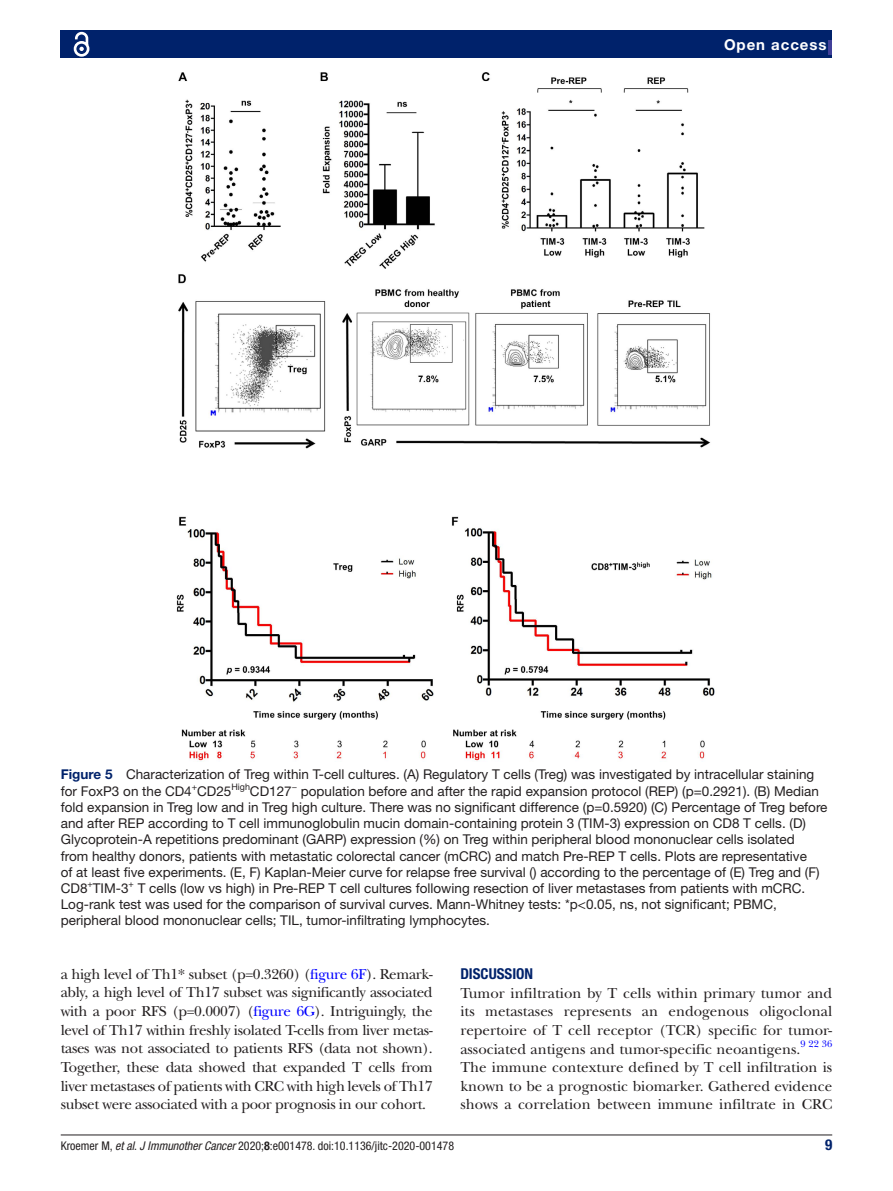
<style>
.page{position:relative;width:893px;height:1191px;background:#fff}
.page>*{position:absolute;margin:0;border:0;box-sizing:border-box;transform-origin:0 0}
.t1{font:15px/18.6px "New Baskerville";letter-spacing:-.01em;color:#231f20;text-align:justify}
.t2{font:700 condensed 15px "Helvetica Neue LT Std";color:#00226b}
.t3{font:700 15px "Helvetica Neue LT Std";letter-spacing:.065em;color:#fff}
.t4{font:13.5px/16.2px "Helvetica Neue LT Std";color:#231f20}
.t5{font:condensed 12px "Helvetica Neue LT Std";color:#231f20}
.t6{font:9px "Helvetica Neue LT Std";color:#231f20}
.s1{font-weight:700;color:#00226b}
.s2{color:#00f}
.s3{font-style:italic}
.s4{font-weight:700}
</style>
<div class="page">
<hr style="left:61px;top:1134px;width:771px;height:1px;background:#231f20">
<div style="left:61px;top:31px;width:771px;height:27px;background:#00226b"></div>
<hr style="left:828px;top:40px;width:4px;height:15px;background:#414099">
<svg style="left:73px;top:31px;width:17px;height:26px"></svg>
<img style="left:176px;top:73px;width:539px;height:688px">
<p class="t3" style="left:724px;top:35px;width:104px">Open access</p>
<p class="t4" style="left:61px;top:766px;width:755px"><span class="s1">Figure 5</span> Characterization of Treg within T-cell cultures. (A) Regulatory T cells (Treg) was investigated by intracellular staining for FoxP3 on the CD4<sup>+</sup>CD25</p>
<p class="t6" style="left:231px;top:781px;width:20px">High</p>
<p class="t4" style="left:250px;top:782px;width:43px">CD127</p>
<p class="t6" style="left:292px;top:781px;width:7px">−</p>
<p class="t4" style="left:61px;top:782px;width:768px;text-indent:240px">population before and after the rapid expansion protocol (REP) (p=0.2921). (B) Median fold expansion in Treg low and in Treg high culture. There was no significant difference (p=0.5920) (C) Percentage of Treg before and after REP according to T cell immunoglobulin mucin domain-containing protein 3 (TIM-3) expression on CD8 T cells. (D)<br>Glycoprotein-A repetitions predominant (GARP) expression (%) on Treg within peripheral blood mononuclear cells isolated<br>from healthy donors, patients with metastatic colorectal cancer (mCRC) and match Pre-REP T cells. Plots are representative<br>of at least five experiments. (E, F) Kaplan-Meier curve for relapse free survival () according to the percentage of (E) Treg and (F)<br>CD8<sup>+</sup>TIM-3<sup>+</sup> T cells (low vs high) in Pre-REP T cell cultures following resection of liver metastases from patients with mCRC.<br>Log-rank test was used for the comparison of survival curves. Mann-Whitney tests: *p&lt;0.05, ns, not significant; PBMC, peripheral blood mononuclear cells; TIL, tumor-infiltrating lymphocytes.</p>
<p class="t1" style="left:61px;top:964px;width:373px">a high level of Th1* subset (p=0.3260) (<span class="s2">figure 6F</span>). Remark&shy;ably, a high level of Th17 subset was significantly associated with a poor RFS (p=0.0007) (<span class="s2">figure 6G</span>). Intriguingly, the level of Th17 within freshly isolated T-cells from liver metas&shy;tases was not associated to patients RFS (data not shown).<br>Together, these data showed that expanded T cells from liver metastases of patients with CRC with high levels of Th17 subset were associated with a poor prognosis in our cohort.</p>
<p class="t2" style="left:460px;top:964px;width:74px">DISCUSSION</p>
<p class="t1" style="left:460px;top:983px;width:373px">Tumor infiltration by T cells within primary tumor and its metastases represents an endogenous oligoclonal repertoire of T cell receptor (TCR) specific for tumor&shy;associated antigens and tumor-specific neoantigens.<sup>9</sup> <sup>22</sup> <sup>36<br></sup>The immune contexture defined by T cell infiltration is known to be a prognostic biomarker. Gathered evidence shows a correlation between immune infiltrate in CRC</p>
<p class="t5" style="left:61px;top:1138px;width:395px">Kroemer M, <span class="s3">et al</span>. <span class="s3">J Immunother Cancer</span> 2020;<span class="s4">8</span>:e001478. doi:10.1136/jitc-2020-001478</p>
<p class="t2" style="left:825px;top:1135px;width:9px">9</p>
</div>
